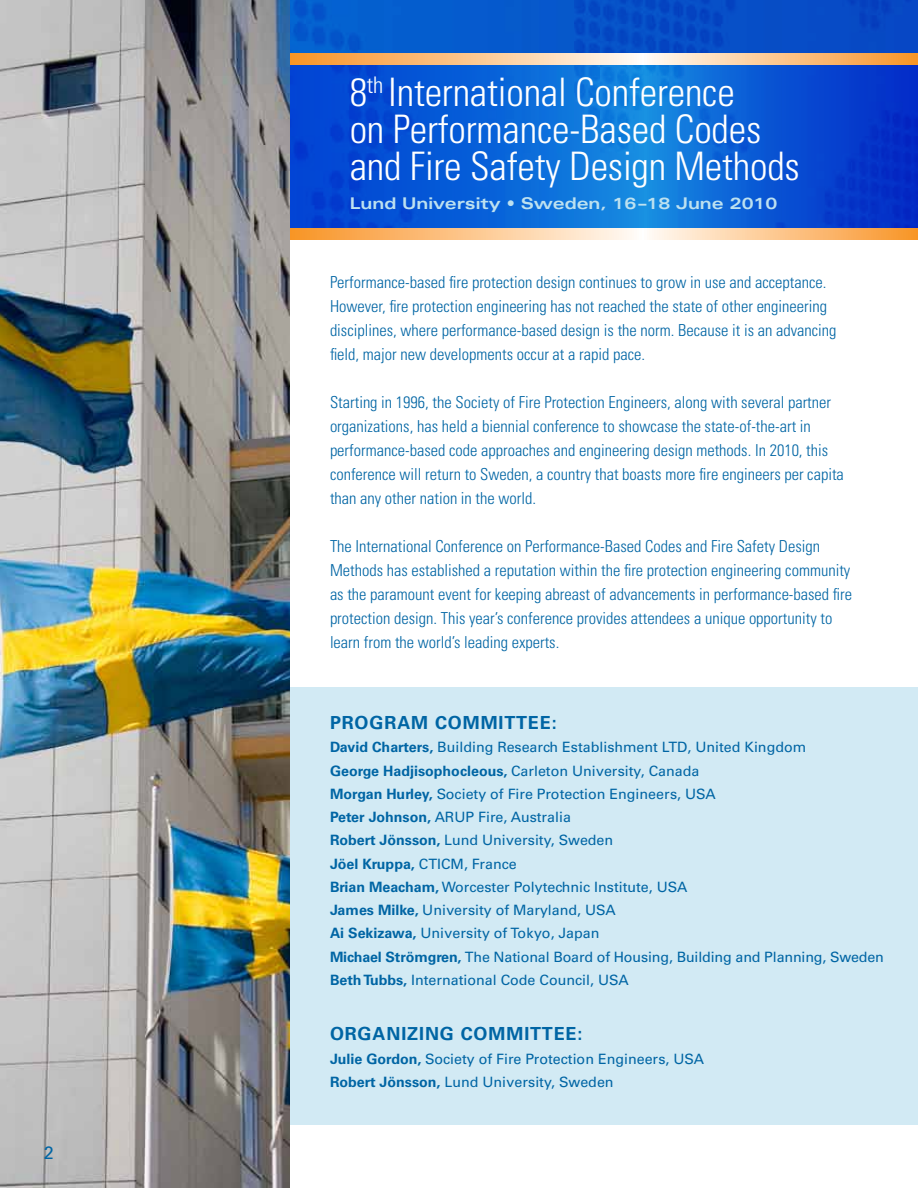
<style>
.page{position:relative;width:918px;height:1188px;background:#fff}
.page>*{position:absolute;margin:0;border:0;box-sizing:border-box;transform-origin:0 0}
.t1{font:300 condensed 39.3px/37.2px "Univers";letter-spacing:-.005em;color:#fff}
.t2{font:700 18px "Univers";letter-spacing:.05em;color:#0065a4}
.t3{font:18px "Univers";color:#0065a4}
.t4{font:300 condensed 16.5px/24px "Univers";color:#0065a4}
.t5{font:700 expanded 16.2px "Univers LT Std";color:#bde1f0}
.t6{font:14.25px/23.2px "Univers";color:#0065a4}
.s1{font-weight:700}
</style>
<div class="page">
<div style="left:290px;top:687px;width:628px;height:438px;background:#d2eaf4"></div>
<img style="left:290px;top:0;width:628px;height:54px">
<svg style="left:290px;top:64px;width:628px;height:165px;background:#0b5cd4"></svg>
<svg style="left:290px;top:54px;width:628px;height:10px;background:#fcc78d"></svg>
<svg style="left:290px;top:229px;width:628px;height:10px;background:#fcc78d"></svg>
<img style="left:0;top:0;width:290px;height:1188px">
<p class="t3" style="left:44px;top:1142px;width:12px">2</p>
<h1 class="t1" style="left:350px;top:74px;width:452px">8<sup>th</sup> International Conference<br>on Performance-Based Codes and Fire Safety Design Methods</h1>
<p class="t5" style="left:350px;top:194px;width:429px">Lund University • Sweden, 16–18 June 2010</p>
<p class="t4" style="left:330px;top:270px;width:508px">Performance-based fire protection design continues to grow in use and acceptance.<br>However, fire protection engineering has not reached the state of other engineering disciplines, where performance-based design is the norm. Because it is an advancing field, major new developments occur at a rapid pace.</p>
<p class="t4" style="left:330px;top:390px;width:515px">Starting in 1996, the Society of Fire Protection Engineers, along with several partner organizations, has held a biennial conference to showcase the state-of-the-art in performance-based code approaches and engineering design methods. In 2010, this conference will return to Sweden, a country that boasts more fire engineers per capita than any other nation in the world.</p>
<p class="t4" style="left:330px;top:534px;width:524px">The International Conference on Performance-Based Codes and Fire Safety Design Methods has established a reputation within the fire protection engineering community as the paramount event for keeping abreast of advancements in performance-based fire protection design. This year’s conference provides attendees a unique opportunity to learn from the world’s leading experts.</p>
<p class="t2" style="left:330px;top:712px;width:228px">Program Committee:</p>
<p class="t6" style="left:330px;top:736px;width:555px"><span class="s1">David Charters,</span> Building Research Establishment LTD, United Kingdom<br><span class="s1">George Hadjisophocleous,</span> Carleton University, Canada<br><span class="s1">Morgan Hurley,</span> Society of Fire Protection Engineers, USA<br><span class="s1">Peter Johnson,</span> ARUP Fire, Australia<br><span class="s1">Robert Jönsson,</span> Lund University, Sweden<br><span class="s1">Jöel Kruppa,</span> CTICM, France<br><span class="s1">Brian Meacham,</span> Worcester Polytechnic Institute, USA<br><span class="s1">James Milke,</span> University of Maryland, USA<br><span class="s1">Ai Sekizawa,</span> University of Tokyo, Japan<br><span class="s1">Michael Strömgren,</span> The National Board of Housing, Building and Planning, Sweden <span class="s1">Beth Tubbs,</span> International Code Council, USA</p>
<p class="t2" style="left:330px;top:1024px;width:254px">Organizing Committee:</p>
<p class="t6" style="left:330px;top:1047px;width:376px"><span class="s1">Julie Gordon,</span> Society of Fire Protection Engineers, USA<br><span class="s1">Robert Jönsson,</span> Lund University, Sweden</p>
</div>
